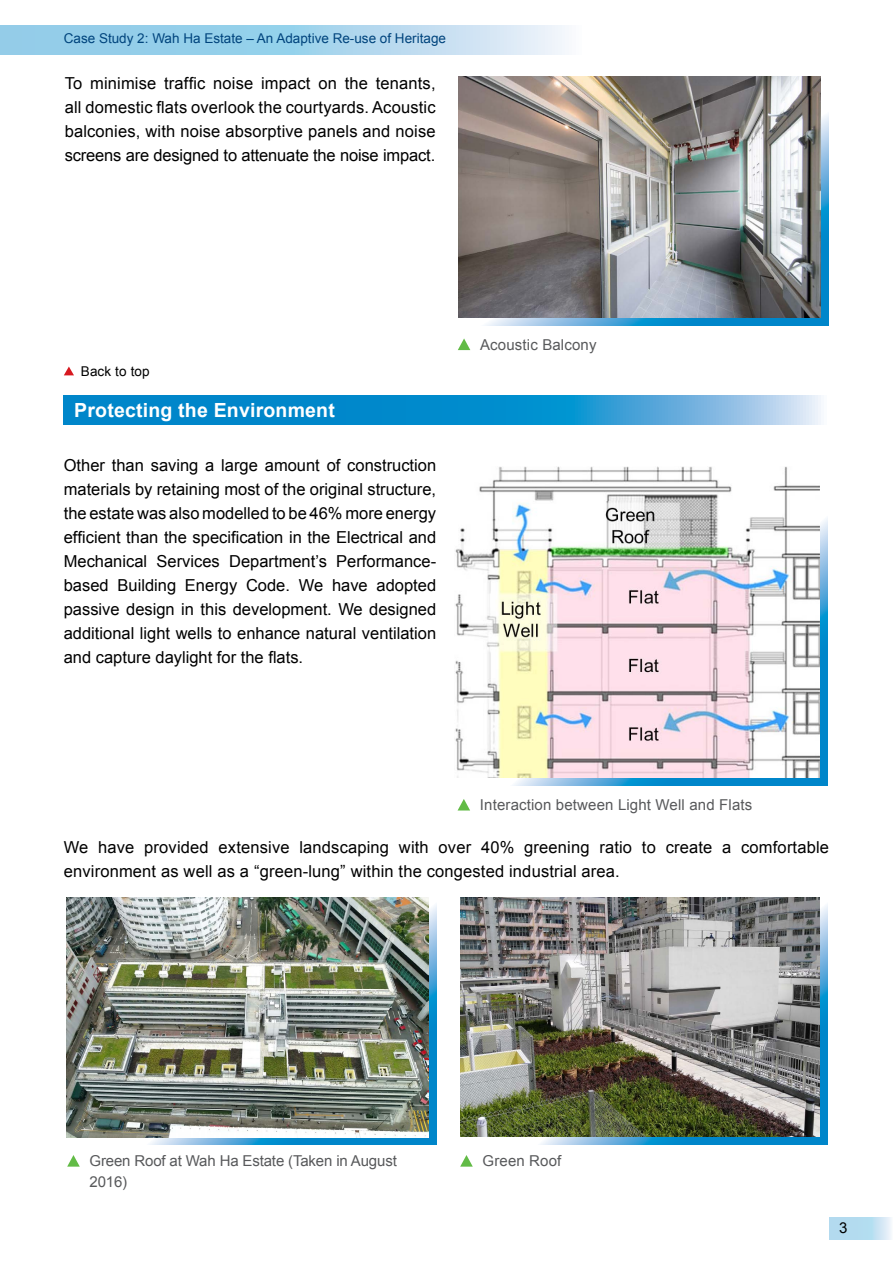
<style>
.page{position:relative;width:893px;height:1263px;background:#fff}
.page>*{position:absolute;margin:0;border:0;box-sizing:border-box;transform-origin:0 0}
.content2{font:700 19.5px "Arial";letter-spacing:.01em;color:#fff}
.content2-2{font:16.5px/24px "Arial";letter-spacing:.01em;color:#000;text-align:justify}
.content2-3{font:15px "Arial";letter-spacing:.01em;color:#58595b}
.content2-4{font:15px/21px "Arial";letter-spacing:-.01em;color:#58595b}
.t1{font:15px "Arial";color:#000}
.t2{font:13.5px "Arial";color:#00447d}
.content2-5{font:13.5px "Arial";letter-spacing:.01em;color:#000}
</style>
<div class="page">
<svg style="left:0;top:26px;width:565px;height:29px;background:#abd6ed"></svg>
<svg style="left:829px;top:1217px;width:62px;height:22px"></svg>
<svg style="left:150px;top:900px;width:286px;height:244px;background:#3c9cce"></svg>
<svg style="left:465px;top:900px;width:362px;height:244px;background:#54a3c9"></svg>
<svg style="left:487px;top:485px;width:340px;height:300px;background:#5bacd8"></svg>
<svg style="left:466px;top:83px;width:362px;height:242px;background:#56a5d0"></svg>
<svg style="left:64px;top:395px;width:757px;height:30px;background:#2798d2"></svg>
<img style="left:455px;top:466px;width:364px;height:311px">
<svg style="left:458px;top:799px;width:12px;height:11px"></svg>
<img style="left:66px;top:897px;width:362px;height:241px">
<img style="left:460px;top:897px;width:359px;height:239px">
<svg style="left:67px;top:1155px;width:13px;height:11px"></svg>
<svg style="left:460px;top:1155px;width:13px;height:11px"></svg>
<img style="left:458px;top:77px;width:362px;height:240px">
<svg style="left:458px;top:338px;width:12px;height:12px"></svg>
<svg style="left:64px;top:366px;width:10px;height:9px"></svg>
<p class="t2" style="left:64px;top:30px;width:384px">Case Study 2: Wah Ha Estate – An Adaptive Re-use of Heritage</p>
<p class="content2-2" style="left:65px;top:71px;width:372px">To minimise traffic noise impact on the tenants, all domestic flats overlook the courtyards. Acoustic balconies, with noise absorptive panels and noise screens are designed to attenuate the noise impact.</p>
<p class="content2-5" style="left:81px;top:362px;width:70px">Back to top</p>
<p class="content2" style="left:74px;top:397px;width:262px">Protecting the Environment</p>
<p class="content2-2" style="left:64px;top:453px;width:374px">Other than saving a large amount of construction materials by retaining most of the original structure, the estate was also modelled to be 46% more energy efficient than the specification in the Electrical and Mechanical Services Department’s Performance&shy;based Building Energy Code. We have adopted passive design in this development. We designed additional light wells to enhance natural ventilation and capture daylight for the flats.</p>
<p class="content2-3" style="left:480px;top:335px;width:118px">Acoustic Balcony</p>
<p class="content2-3" style="left:480px;top:795px;width:274px">Interaction between Light Well and Flats</p>
<p class="content2-2" style="left:64px;top:836px;width:767px">We have provided extensive landscaping with over 40% greening ratio to create a comfortable environment as well as a “green-lung” within the congested industrial area.</p>
<p class="content2-4" style="left:90px;top:1150px;width:309px">Green Roof at Wah Ha Estate (Taken in August<br>2016)</p>
<p class="content2-3" style="left:483px;top:1151px;width:80px">Green Roof</p>
<p class="t1" style="left:839px;top:1217px;width:10px">3</p>
</div>
